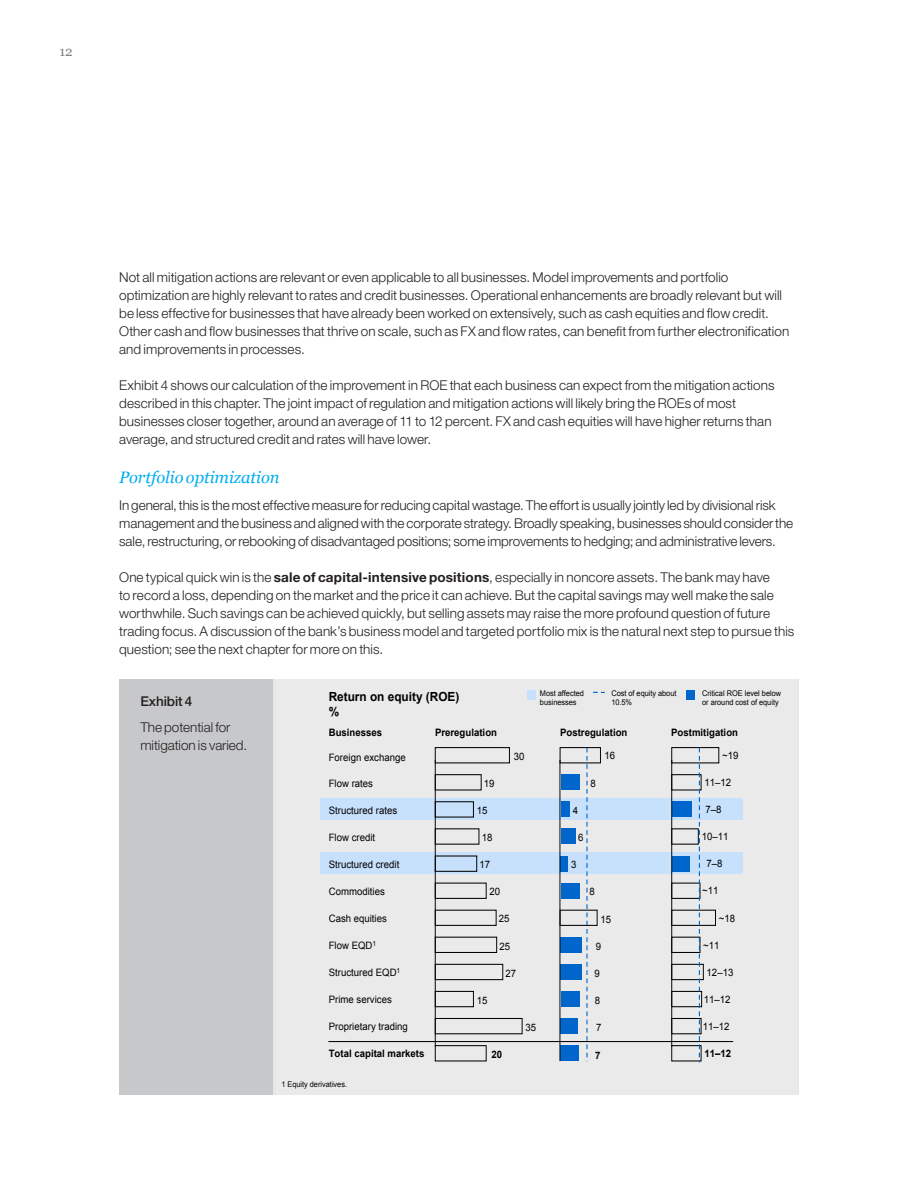
<style>
.page{position:relative;width:918px;height:1188px;background:#fff}
.page>*{position:absolute;margin:0;border:0;box-sizing:border-box;transform-origin:0 0}
.Level_1-Heading_wp{font:italic 16.5px "Georgia";letter-spacing:-.005em;color:#00aeef}
.body{font:300 13.5px/18px "Helvetica Neue LT Std";letter-spacing:.005em;color:#231f20}
.exhibit_title{font:300 13.5px/18px "Helvetica Neue LT Std";letter-spacing:-.005em;color:#231f20}
.exhibit_title-2{font:500 13.5px "Helvetica Neue LT Std";letter-spacing:-.005em;color:#231f20}
.t1{font:13.5px "Georgia";color:#808285}
.t2{font:700 12.6px/15.1px "Arial";color:#000;scale:.94 1}
.t3{font:10.2px "Arial";color:#000;scale:.94 1}
.t4{font:700 10.2px "Arial";color:#000;scale:.94 1}
.t5{font:7.8px/9.4px "Arial";letter-spacing:-.005em;color:#000;scale:.94 1}
.s1{font-weight:700}
</style>
<div class="page">
<div style="left:119px;top:679px;width:155px;height:415px;background:#c7c8ca"></div>
<div style="left:276px;top:679px;width:521px;height:415px;background:#eaeaea"></div>
<div style="left:320px;top:853px;width:423px;height:21px;background:#c7e0fb"></div>
<div style="left:320px;top:798px;width:423px;height:21px;background:#c7e0fb"></div>
<div style="left:686px;top:690px;width:9px;height:10px;background:#06c"></div>
<svg style="left:435px;top:747px;width:284px;height:314px"></svg>
<hr style="left:435px;top:760px;width:1px;height:286px;background:#000">
<hr style="left:560px;top:760px;width:1px;height:301px;background:#000">
<svg style="left:671px;top:748px;width:45px;height:314px"></svg>
<hr style="left:329px;top:1041px;width:404px;height:1px;background:#000">
<div style="left:527px;top:690px;width:9px;height:10px;background:#c7e0fb"></div>
<p class="t1" style="left:60px;top:44px;width:15px">12</p>
<p class="body" style="left:119px;top:268px;width:672px">Not all mitigation actions are relevant or even applicable to all businesses. Model improvements and portfolio optimization are highly relevant to rates and credit businesses. Operational enhancements are broadly relevant but will be less effective for businesses that have already been worked on extensively, such as cash equities and flow credit.<br>Other cash and flow businesses that thrive on scale, such as FX and flow rates, can benefit from further electronification and improvements in processes.</p>
<p class="body" style="left:119px;top:376px;width:657px">Exhibit 4 shows our calculation of the improvement in ROE that each business can expect from the mitigation actions described in this chapter. The joint impact of regulation and mitigation actions will likely bring the ROEs of most businesses closer together, around an average of 11 to 12 percent. FX and cash equities will have higher returns than average, and structured credit and rates will have lower.</p>
<p class="Level_1-Heading_wp" style="left:119px;top:468px;width:162px">Portfolio optimization</p>
<p class="body" style="left:119px;top:496px;width:676px">In general, this is the most effective measure for reducing capital wastage. The effort is usually jointly led by divisional risk management and the business and aligned with the corporate strategy. Broadly speaking, businesses should consider the sale, restructuring, or rebooking of disadvantaged positions; some improvements to hedging; and administrative levers.</p>
<p class="body" style="left:119px;top:568px;width:677px">One typical quick win is the <span class="s1">sale of capital-intensive positions</span>, especially in noncore assets. The bank may have<br>to record a loss, depending on the market and the price it can achieve. But the capital savings may well make the sale worthwhile. Such savings can be achieved quickly, but selling assets may raise the more profound question of future trading focus. A discussion of the bank’s business model and targeted portfolio mix is the natural next step to pursue this question; see the next chapter for more on this.</p>
<p class="exhibit_title-2" style="left:140px;top:693px;width:54px">Exhibit 4</p>
<p class="exhibit_title" style="left:140px;top:718px;width:108px">The potential for mitigation is varied.</p>
<p class="t5" style="left:702px;top:689px;width:86px">Critical ROE level below or around cost of equity</p>
<p class="t5" style="left:540px;top:689px;width:48px">Most affected businesses</p>
<p class="t5" style="left:611px;top:689px;width:71px">Cost of equity about<br>10.5%</p>
<p class="t2" style="left:329px;top:689px;width:141px">Return on equity (ROE) %</p>
<p class="t4" style="left:329px;top:726px;width:58px">Businesses</p>
<p class="t4" style="left:435px;top:726px;width:67px">Preregulation</p>
<p class="t4" style="left:560px;top:726px;width:73px">Postregulation</p>
<p class="t4" style="left:671px;top:726px;width:73px">Postmitigation</p>
<p class="t3" style="left:722px;top:749px;width:19px">~19</p>
<p class="t3" style="left:604px;top:749px;width:13px">16</p>
<p class="t3" style="left:514px;top:750px;width:13px">30</p>
<p class="t3" style="left:329px;top:750px;width:83px">Foreign exchange</p>
<p class="t3" style="left:329px;top:777px;width:49px">Flow rates</p>
<p class="t3" style="left:484px;top:777px;width:13px">19</p>
<p class="t3" style="left:590px;top:776px;width:7px">8</p>
<p class="t3" style="left:704px;top:776px;width:30px">11–12</p>
<p class="t3" style="left:329px;top:804px;width:74px">Structured rates</p>
<p class="t3" style="left:477px;top:804px;width:13px">15</p>
<p class="t3" style="left:573px;top:803px;width:7px">4</p>
<p class="t3" style="left:705px;top:803px;width:19px">7–8</p>
<p class="t3" style="left:329px;top:831px;width:51px">Flow credit</p>
<p class="t3" style="left:482px;top:831px;width:13px">18</p>
<p class="t3" style="left:578px;top:831px;width:7px">6</p>
<p class="t3" style="left:702px;top:830px;width:30px">10–11</p>
<p class="t3" style="left:329px;top:858px;width:77px">Structured credit</p>
<p class="t3" style="left:480px;top:858px;width:13px">17</p>
<p class="t3" style="left:571px;top:858px;width:7px">3</p>
<p class="t3" style="left:706px;top:857px;width:19px">7–8</p>
<p class="t3" style="left:329px;top:885px;width:61px">Commodities</p>
<p class="t3" style="left:489px;top:885px;width:13px">20</p>
<p class="t3" style="left:590px;top:885px;width:7px">8</p>
<p class="t3" style="left:702px;top:884px;width:19px">~11</p>
<p class="t3" style="left:329px;top:912px;width:63px">Cash equities</p>
<p class="t3" style="left:499px;top:912px;width:13px">25</p>
<p class="t3" style="left:600px;top:912px;width:13px">15</p>
<p class="t3" style="left:719px;top:911px;width:19px">~18</p>
<p class="t3" style="left:329px;top:939px;width:52px">Flow EQD<sup>1</sup></p>
<p class="t3" style="left:499px;top:939px;width:13px">25</p>
<p class="t3" style="left:596px;top:939px;width:7px">9</p>
<p class="t3" style="left:703px;top:938px;width:19px">~11</p>
<p class="t3" style="left:329px;top:966px;width:78px">Structured EQD<sup>1</sup></p>
<p class="t3" style="left:506px;top:966px;width:13px">27</p>
<p class="t3" style="left:595px;top:967px;width:7px">9</p>
<p class="t3" style="left:707px;top:966px;width:30px">12–13</p>
<p class="t3" style="left:329px;top:993px;width:69px">Prime services</p>
<p class="t3" style="left:477px;top:993px;width:13px">15</p>
<p class="t3" style="left:595px;top:994px;width:7px">8</p>
<p class="t3" style="left:704px;top:993px;width:30px">11–12</p>
<p class="t3" style="left:329px;top:1020px;width:86px">Proprietary trading</p>
<p class="t3" style="left:525px;top:1020px;width:13px">35</p>
<p class="t3" style="left:596px;top:1021px;width:7px">7</p>
<p class="t3" style="left:703px;top:1020px;width:30px">11–12</p>
<p class="t4" style="left:329px;top:1047px;width:103px">Total capital markets</p>
<p class="t4" style="left:492px;top:1048px;width:13px">20</p>
<p class="t4" style="left:595px;top:1049px;width:7px">7</p>
<p class="t4" style="left:704px;top:1047px;width:30px">11–12</p>
<p class="t5" style="left:281px;top:1080px;width:71px">1 Equity derivatives.</p>
</div>
